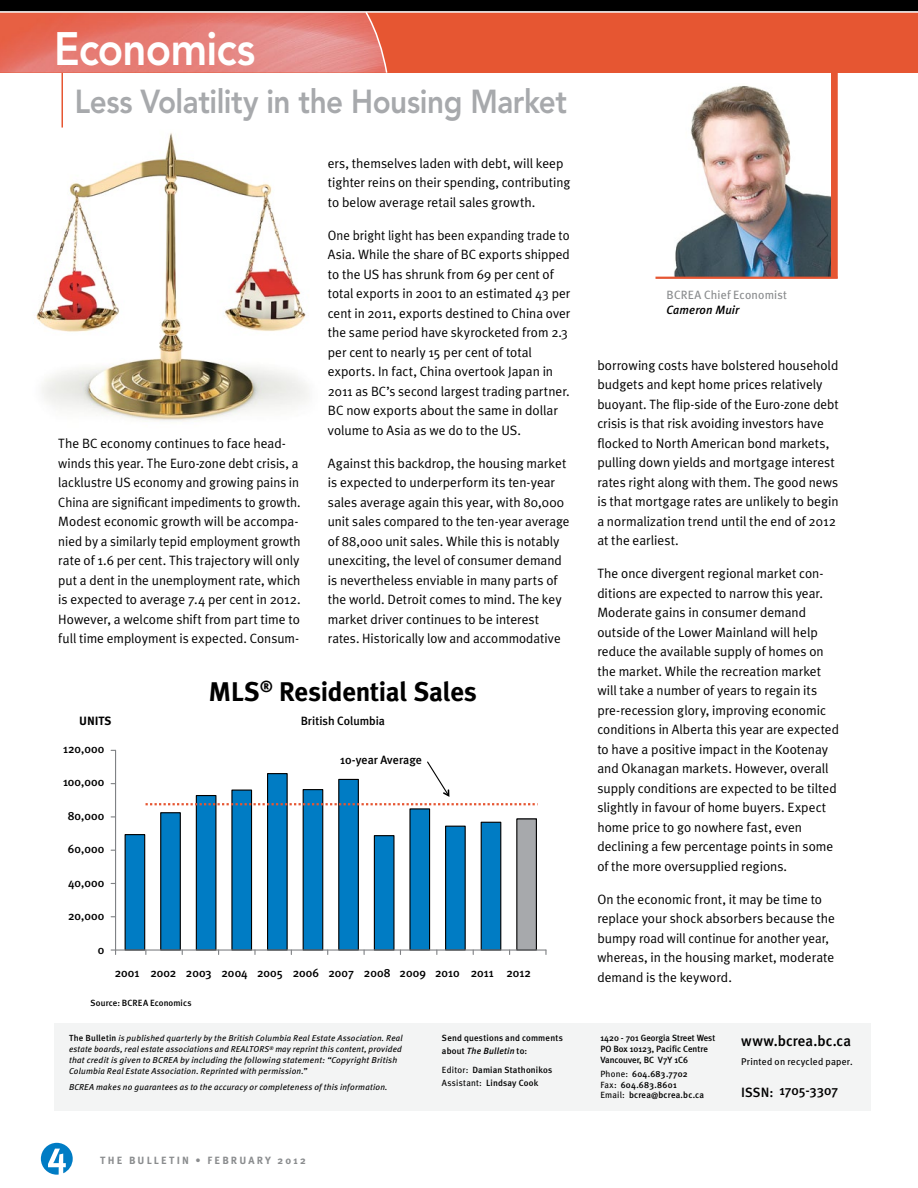
<style>
.page{position:relative;width:918px;height:1188px;background:#fff}
.page>*{position:absolute;margin:0;border:0;box-sizing:border-box;transform-origin:0 0}
.t1{font:800 46.5px "Avenir LT Std";letter-spacing:-.02em;color:#fff;scale:.9 1}
.t2{font:800 33px "Avenir LT Std";letter-spacing:-.015em;color:#a7a9ac;scale:.9 1}
.t3{font:700 27px "Meta Plus";letter-spacing:-.015em;color:#000}
.t4{font:500 15px "Meta Plus";letter-spacing:.01em;color:#000}
.t5{font:13.5px/19.5px "Meta Plus Normal";color:#000}
.t6{font:13.5px/19.5px "Meta Plus Normal";color:#000;scale:.96 1}
.t7{font:500 13.5px "Meta Plus";letter-spacing:.005em;color:#000}
.t8{font:500 12px "Meta Plus";color:#000}
.t9{font:12px "Meta Plus";letter-spacing:.015em;color:#8a8c8e}
.t10{font:italic 500 12px "Meta Plus";letter-spacing:.01em;color:#000}
.t11{font:700 12px "Meta Plus";letter-spacing:-.01em;color:#000}
.t12{font:700 10.5px "Meta Plus";letter-spacing:.21em;color:#8a8c8e}
.t13{font:9.75px "Meta Plus";letter-spacing:.02em;color:#000}
.t14{font:500 9px/12.8px "Meta Plus";letter-spacing:.015em;color:#000}
.t15{font:italic 8.7px/10.9px "Meta Plus";letter-spacing:.025em;color:#000}
.t16{font:italic 8.55px/10.9px "Meta Plus";letter-spacing:.025em;color:#000}
.s1{font-weight:500;font-style:normal;font-size:8.85px}
.s2{font-size:8.7px}
.s3{font-style:italic}
.s4{font-weight:400}
</style>
<div class="page">
<img style="left:36px;top:133px;width:273px;height:288px">
<hr style="left:62px;top:73px;width:1px;height:55px;background:#e65632">
<div style="left:0;top:12px;width:918px;height:61px;background:#e65632"></div>
<img style="left:0;top:13px;width:364px;height:60px">
<div style="left:0;top:0;width:918px;height:12px;background:#000"></div>
<hr style="left:0;top:11px;width:918px;height:2px;background:#fff">
<svg style="left:364px;top:11px;width:24px;height:62px"></svg>
<svg style="left:41px;top:1143px;width:32px;height:32px"></svg>
<img style="left:655px;top:85px;width:176px;height:192px">
<hr style="left:656px;top:277px;width:182px;height:2px;background:#e65632">
<div style="left:831px;top:51px;width:7px;height:227px;background:#e65632"></div>
<div style="left:54px;top:1024px;width:817px;height:87px;background:#f3f4f4"></div>
<div style="left:517px;top:819px;width:19px;height:131px;background:#a7a9ac"></div>
<div style="left:516px;top:818px;width:21px;height:133px;border:1px solid #000"></div>
<svg style="left:124px;top:773px;width:378px;height:176px"></svg>
<hr style="left:115px;top:750px;width:1px;height:200px;background:#808285">
<hr style="left:116px;top:949px;width:430px;height:2px;background:#808285">
<svg style="left:111px;top:949px;width:5px;height:5px"></svg>
<svg style="left:146px;top:803px;width:392px;height:2px"></svg>
<svg style="left:426px;top:761px;width:24px;height:36px"></svg>
<h1 class="t1" style="left:54px;top:21px;width:225px">Economics</h1>
<h2 class="t2" style="left:75px;top:82px;width:548px">Less Volatility in the Housing Market</h2>
<p class="t5" style="left:58px;top:434px;width:244px">The BC economy continues to face head&shy;winds this year. The Euro-zone debt crisis, a lacklustre US economy and growing pains in China are significant impediments to growth.<br>Modest economic growth will be accompa&shy;nied by a similarly tepid employment growth rate of 1.6 per cent. This trajectory will only put a dent in the unemployment rate, which is expected to average 7.4 per cent in 2012.<br>However, a welcome shift from part time to full time employment is expected. Consum-</p>
<p class="t5" style="left:328px;top:153px;width:244px">ers, themselves laden with debt, will keep tighter reins on their spending, contributing to below average retail sales growth.</p>
<p class="t6" style="left:328px;top:225px;width:254px">One bright light has been expanding trade to Asia. While the share of BC exports shipped to the US has shrunk from 69 per cent of total exports in 2001 to an estimated 43 per cent in 2011, exports destined to China over the same period have skyrocketed from 2.3 per cent to nearly 15 per cent of total exports. In fact, China overtook Japan in 2011 as BC’s second largest trading partner.<br>BC now exports about the same in dollar volume to Asia as we do to the US.</p>
<p class="t5" style="left:328px;top:453px;width:243px">Against this backdrop, the housing market is expected to underperform its ten-year sales average again this year, with 80,000 unit sales compared to the ten-year average of 88,000 unit sales. While this is notably unexciting, the level of consumer demand is nevertheless enviable in many parts of the world. Detroit comes to mind. The key market driver continues to be interest rates. Historically low and accommodative</p>
<p class="t11" style="left:79px;top:714px;width:34px">UNITS</p>
<p class="t8" style="left:63px;top:742px;width:43px">120,000</p>
<p class="t8" style="left:63px;top:775px;width:43px">100,000</p>
<p class="t8" style="left:68px;top:809px;width:38px">80,000</p>
<p class="t8" style="left:68px;top:842px;width:38px">60,000</p>
<p class="t8" style="left:68px;top:876px;width:38px">40,000</p>
<p class="t8" style="left:68px;top:909px;width:38px">20,000</p>
<p class="t8" style="left:98px;top:943px;width:8px">0</p>
<h3 class="t3" style="left:209px;top:676px;width:270px">MLS<sup>®</sup> RESIDENTIAL SALES</h3>
<p class="t8" style="left:301px;top:714px;width:86px">British Columbia</p>
<p class="t8" style="left:340px;top:753px;width:83px">10-year Average</p>
<p class="t8" style="left:115px;top:966px;width:418px">2001 2002 2003 2004 2005 2006 2007 2008 2009 2010 2011 2012</p>
<p class="t14" style="left:91px;top:997px;width:102px">Source: BCREA Economics</p>
<p class="t16" style="left:69px;top:1032px;width:335px"><span class="s1">The Bulletin</span> is published quarterly by the British Columbia Real Estate Association. <span class="s2">Real </span>estate boards, real estate associations and REALTORS<sup>®</sup> may reprint this content, <span class="s2">provided</span></p>
<p class="t15" style="left:69px;top:1054px;width:330px">that credit is given to BCREA by including the following statement: “Copyright British<br>Columbia Real Estate Association. Reprinted with permission.”</p>
<p class="t15" style="left:69px;top:1082px;width:320px">BCREA makes no guarantees as to the accuracy or completeness of this information.</p>
<p class="t12" style="left:100px;top:1154px;width:207px">THE BULLET IN • F EB RUARY 2012</p>
<p class="t14" style="left:442px;top:1031px;width:122px">Send questions and comments about <span class="s3">The Bulletin</span> to:</p>
<p class="t14" style="left:442px;top:1063px;width:112px"><span class="s4">Editor:</span> Damian Stathonikos<br><span class="s4">Assistant:</span> Lindsay Cook</p>
<p class="t9" style="left:667px;top:288px;width:122px">BCREA Chief Economist</p>
<p class="t10" style="left:667px;top:303px;width:74px">Cameron Muir</p>
<p class="t5" style="left:597px;top:355px;width:243px">borrowing costs have bolstered household budgets and kept home prices relatively buoyant. The flip-side of the Euro-zone debt crisis is that risk avoiding investors have flocked to North American bond markets, pulling down yields and mortgage interest rates right along with them. The good news is that mortgage rates are unlikely to begin a normalization trend until the end of 2012 at the earliest.</p>
<p class="t5" style="left:597px;top:564px;width:243px">The once divergent regional market con&shy;ditions are expected to narrow this year.<br>Moderate gains in consumer demand outside of the Lower Mainland will help reduce the available supply of homes on the market. While the recreation market will take a number of years to regain its pre-recession glory, improving economic conditions in Alberta this year are expected to have a positive impact in the Kootenay and Okanagan markets. However, overall supply conditions are expected to be tilted slightly in favour of home buyers. Expect home price to go nowhere fast, even declining a few percentage points in some of the more oversupplied regions.</p>
<p class="t5" style="left:597px;top:889px;width:239px">On the economic front, it may be time to replace your shock absorbers because the bumpy road will continue for another year, whereas, in the housing market, moderate demand is the keyword.</p>
<p class="t14" style="left:600px;top:1032px;width:116px;line-height:10.8px">1420 - 701 Georgia Street West<br>PO Box 10123, Pacific Centre<br>Vancouver, BC V7Y 1C6</p>
<p class="t14" style="left:600px;top:1069px;width:105px;line-height:10.5px"><span class="s4">Phone:</span> 604.683.7702<br><span class="s4">Fax:</span> 604.683.8601<br><span class="s4">Email:</span> bcrea@bcrea.bc.ca</p>
<p class="t4" style="left:741px;top:1032px;width:111px">www.bcrea.bc.ca</p>
<p class="t13" style="left:741px;top:1056px;width:113px">Printed on recycled paper.</p>
<p class="t7" style="left:741px;top:1082px;width:99px">ISSN: 1705-3307</p>
</div>
